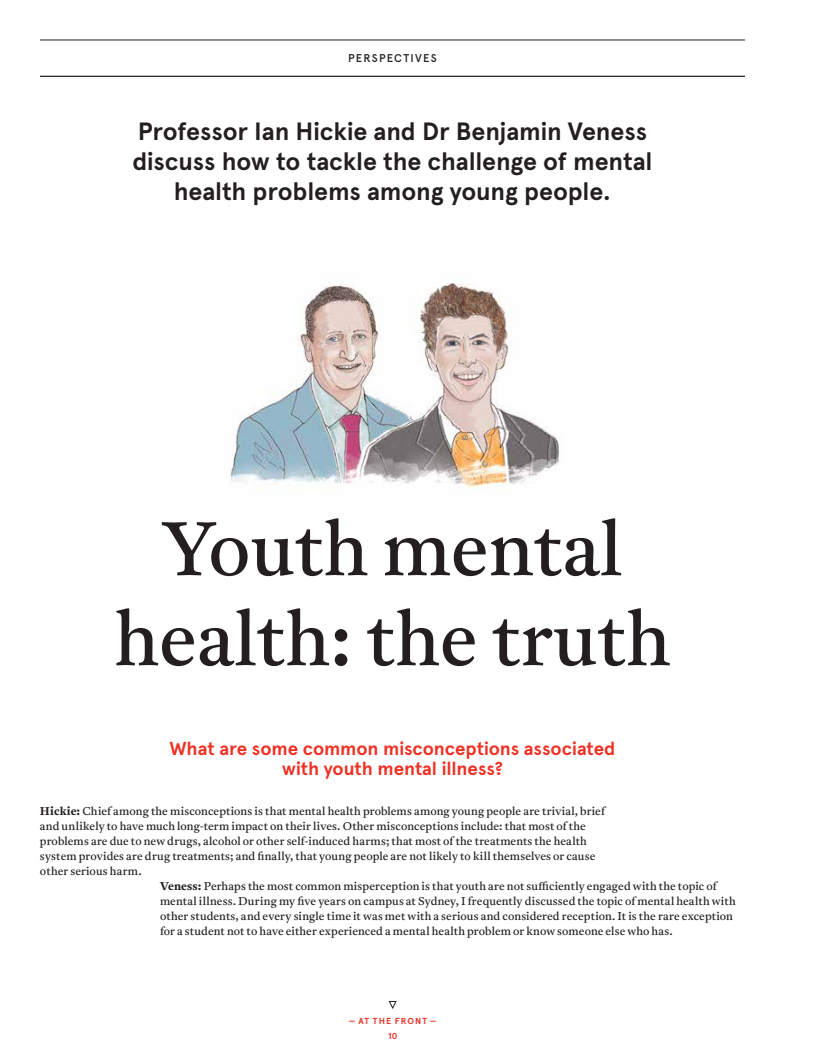
<style>
.page{position:relative;width:815px;height:1063px;background:#fff}
.page>*{position:absolute;margin:0;border:0;box-sizing:border-box;transform-origin:0 0}
.t1{font:75px/90px "Antwerp";color:#231f20;text-align:center}
.t2{font:700 25px/30px "Apercu Pro";letter-spacing:-.005em;color:#231f20;text-align:center}
.t3{font:700 18.75px/20px "Apercu Pro";letter-spacing:-.005em;color:#ee3124;text-align:center}
.t4{font:11.25px "Antwerp";letter-spacing:.005em;color:#231f20}
.t5{font:500 11.25px "Apercu Pro";letter-spacing:.11em;color:#231f20}
.t6{font:700 8.75px "Apercu Pro";color:#ee3124}
.s1{font-weight:700}
</style>
<div class="page">
<img style="left:230px;top:282px;width:330px;height:208px">
<hr style="left:40px;top:40px;width:705px;height:1px;background:#231f20">
<hr style="left:40px;top:76px;width:705px;height:1px;background:#231f20">
<svg style="left:388px;top:1001px;width:9px;height:8px"></svg>
<p class="t5" style="left:348px;top:49px;width:90px">PERSPECTIVES</p>
<h2 class="t2" style="left:132px;top:116px;width:522px">Professor Ian Hickie and Dr Benjamin Veness discuss how to tackle the challenge of mental health problems among young people.</h2>
<h1 class="t1" style="left:114px;top:504px;width:558px">Youth mental health: the truth</h1>
<h3 class="t3" style="left:169px;top:738px;width:447px">What are some common misconceptions associated with youth mental illness?</h3>
<p class="t4" style="left:40px;top:803px;width:566px"><span class="s1">Hickie:</span> Chief among the misconceptions is that mental health problems among young people are trivial, brief</p>
<p class="t4" style="left:40px;top:818px;width:547px">and unlikely to have much long-term impact on their lives. Other misconceptions include: that most of the</p>
<p class="t4" style="left:40px;top:833px;width:548px">problems are due to new drugs, alcohol or other self-induced harms; that most of the treatments the health</p>
<p class="t4" style="left:40px;top:848px;width:557px">system provides are drug treatments; and finally, that young people are not likely to kill themselves or cause</p>
<p class="t4" style="left:40px;top:863px;width:103px">other serious harm.</p>
<p class="t4" style="left:160px;top:878px;width:558px"><span class="s1">Veness:</span> Perhaps the most common misperception is that youth are not sufficiently engaged with the topic of</p>
<p class="t4" style="left:160px;top:893px;width:577px">mental illness. During my five years on campus at Sydney, I frequently discussed the topic of mental health with</p>
<p class="t4" style="left:160px;top:908px;width:574px">other students, and every single time it was met with a serious and considered reception. It is the rare exception</p>
<p class="t4" style="left:160px;top:923px;width:514px">for a student not to have either experienced a mental health problem or know someone else who has.</p>
<p class="t6" style="left:349px;top:1014px;width:32px">—At the</p>
<p class="t6" style="left:395px;top:1014px;width:14px">Front</p>
<p class="t6" style="left:430px;top:1014px;width:8px">—</p>
<p class="t6" style="left:388px;top:1029px;width:11px">10</p>
</div>
